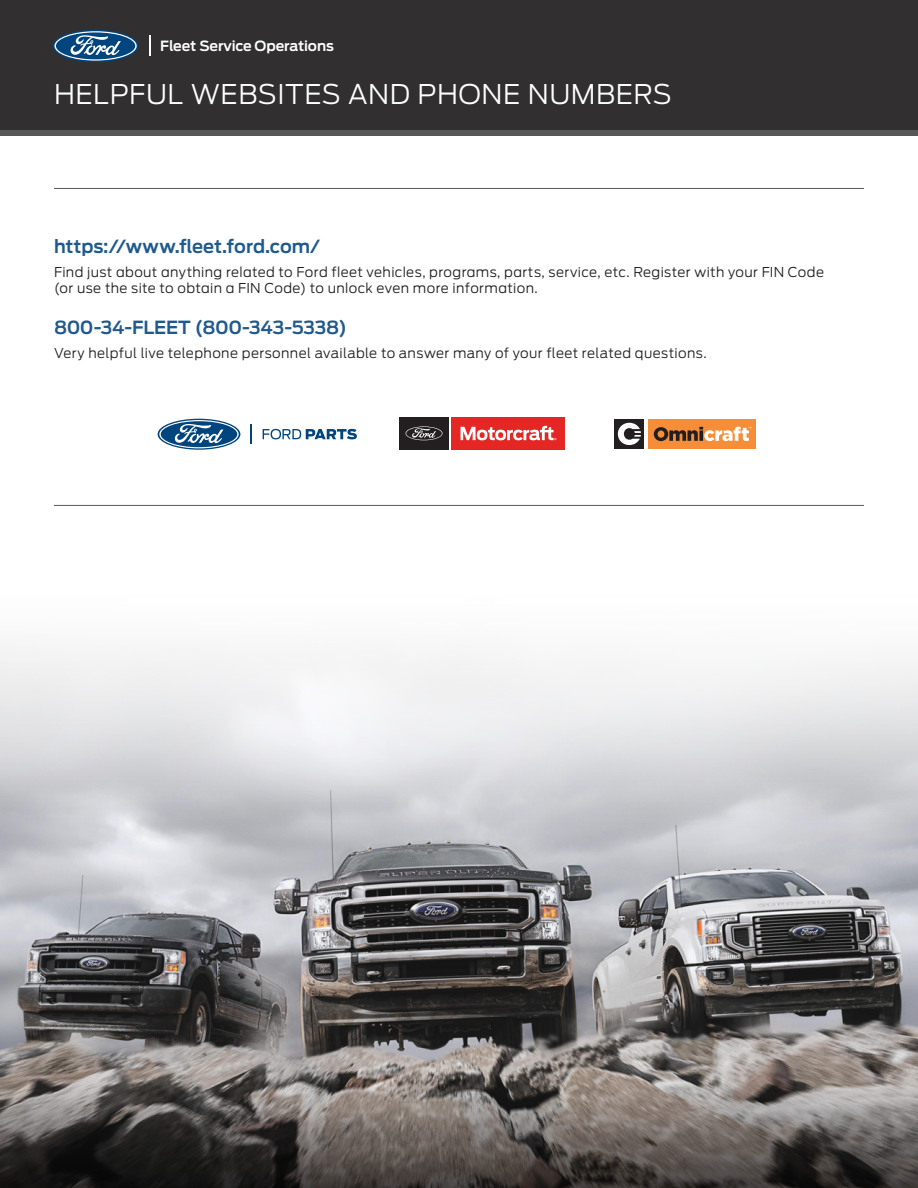
<style>
.page{position:relative;width:918px;height:1188px;background:#fff}
.page>*{position:absolute;margin:0;border:0;box-sizing:border-box;transform-origin:0 0}
.t1{font:300 27px "Ford Antenna";letter-spacing:.02em;color:#fff}
.t2{font:600 18px "Ford Antenna";letter-spacing:-.01em;color:#205a8d}
.t3{font:600 13.95px "Ford Antenna";letter-spacing:-.005em;color:#fff}
.t4{font:300 13.5px/16.5px "Ford Antenna";letter-spacing:.025em;color:#231f20}
</style>
<div class="page">
<img style="left:0;top:647px;width:918px;height:436px">
<svg style="left:0;top:1083px;width:918px;height:105px"></svg>
<svg style="left:399px;top:417px;width:166px;height:33px"></svg>
<div style="left:399px;top:417px;width:50px;height:32px;background:#231f20"></div>
<div style="left:451px;top:417px;width:113px;height:32px;background:#e42625"></div>
<svg style="left:461px;top:426px;width:96px;height:14px"></svg>
<svg style="left:406px;top:426px;width:37px;height:14px"></svg>
<div style="left:614px;top:419px;width:30px;height:30px;background:#231f20"></div>
<div style="left:648px;top:419px;width:108px;height:30px;background:#f68d38"></div>
<svg style="left:654px;top:427px;width:97px;height:14px"></svg>
<svg style="left:618px;top:423px;width:23px;height:22px"></svg>
<svg style="left:158px;top:419px;width:82px;height:31px"></svg>
<svg style="left:159px;top:420px;width:80px;height:28px"></svg>
<svg style="left:263px;top:429px;width:94px;height:10px"></svg>
<svg style="left:251px;top:424px;width:1px;height:20px"></svg>
<hr style="left:54px;top:188px;width:810px;height:1px;background:#57585a">
<hr style="left:54px;top:505px;width:810px;height:1px;background:#57585a">
<div style="left:0;top:0;width:918px;height:131px;background:#312f30"></div>
<div style="left:0;top:131px;width:918px;height:5px;background:#57585a"></div>
<svg style="left:53px;top:30px;width:86px;height:32px"></svg>
<svg style="left:54px;top:31px;width:83px;height:30px"></svg>
<hr style="left:149px;top:36px;width:2px;height:20px;background:#fff">
<p class="t3" style="left:160px;top:34px;width:175px">Fleet Service Operations</p>
<h1 class="t1" style="left:54px;top:71px;width:619px">HELPFUL WEBSITES AND PHONE NUMBERS</h1>
<h2 class="t2" style="left:54px;top:231px;width:268px">https://www.fleet.ford.com/</h2>
<p class="t4" style="left:54px;top:262px;width:772px">Find just about anything related to Ford fleet vehicles, programs, parts, service, etc. Register with your FIN Code (or use the site to obtain a FIN Code) to unlock even more information.</p>
<h2 class="t2" style="left:54px;top:312px;width:294px">800-34-FLEET (800-343-5338)</h2>
<p class="t4" style="left:54px;top:343px;width:654px">Very helpful live telephone personnel available to answer many of your fleet related questions.</p>
</div>
